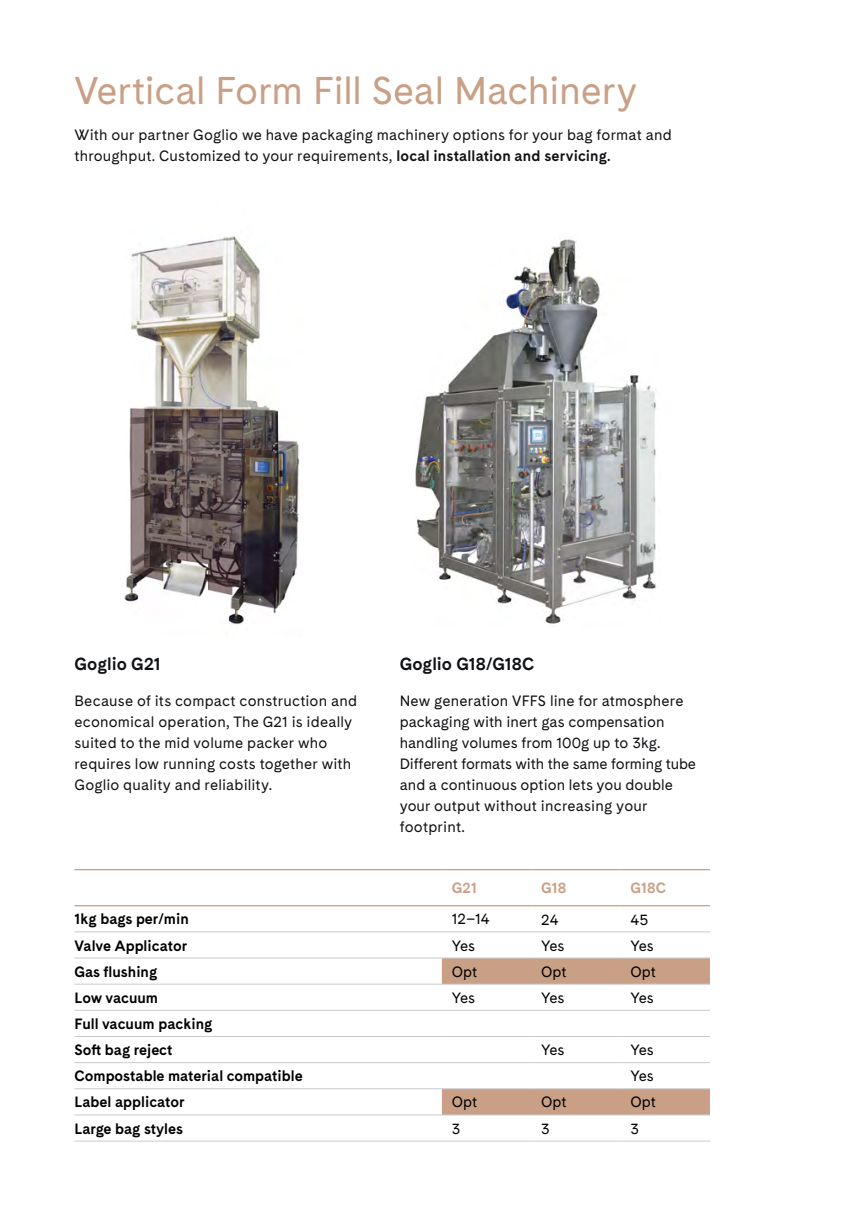
<style>
.page{position:relative;width:854px;height:1216px;background:#fff}
.page>*{position:absolute;margin:0;border:0;box-sizing:border-box;transform-origin:0 0}
.t1{font:38.5px "Cadiz";letter-spacing:-.005em;color:#c9a085}
.t2{font:700 17.5px "Cadiz";color:#0f1114}
.t3{font:14.88px/21px "Cadiz";letter-spacing:.01em;color:#0f1114}
.t4{font:700 14.88px/26.1px "Cadiz";color:#000}
.t5{font:14.88px "Cadiz";color:#000}
.t6{font:700 14.88px "Cadiz";color:#c9a085}
.s1{font-weight:700}
</style>
<div class="page">
<hr style="left:853px;top:0;width:1px;height:1215px;background:#c9a085">
<svg style="left:441px;top:958px;width:268px;height:156px"></svg>
<hr style="left:74px;top:931px;width:367px;height:1px;background:#cacacd">
<hr style="left:441px;top:931px;width:90px;height:1px;background:#cacacd">
<hr style="left:531px;top:931px;width:89px;height:1px;background:#cacacd">
<hr style="left:620px;top:931px;width:89px;height:1px;background:#cacacd">
<hr style="left:74px;top:957px;width:367px;height:1px;background:#cacacd">
<hr style="left:441px;top:957px;width:90px;height:1px;background:#cacacd">
<hr style="left:531px;top:957px;width:89px;height:1px;background:#cacacd">
<hr style="left:620px;top:957px;width:89px;height:1px;background:#cacacd">
<hr style="left:74px;top:983px;width:367px;height:1px;background:#cacacd">
<hr style="left:441px;top:983px;width:90px;height:1px;background:#cacacd">
<hr style="left:531px;top:983px;width:89px;height:1px;background:#cacacd">
<hr style="left:620px;top:983px;width:89px;height:1px;background:#cacacd">
<hr style="left:74px;top:1009px;width:367px;height:1px;background:#cacacd">
<hr style="left:441px;top:1009px;width:90px;height:1px;background:#cacacd">
<hr style="left:531px;top:1009px;width:89px;height:1px;background:#cacacd">
<hr style="left:620px;top:1009px;width:89px;height:1px;background:#cacacd">
<hr style="left:74px;top:1036px;width:367px;height:1px;background:#cacacd">
<hr style="left:441px;top:1036px;width:90px;height:1px;background:#cacacd">
<hr style="left:531px;top:1036px;width:89px;height:1px;background:#cacacd">
<hr style="left:620px;top:1036px;width:89px;height:1px;background:#cacacd">
<hr style="left:74px;top:1062px;width:367px;height:1px;background:#cacacd">
<hr style="left:441px;top:1062px;width:90px;height:1px;background:#cacacd">
<hr style="left:531px;top:1062px;width:89px;height:1px;background:#cacacd">
<hr style="left:620px;top:1062px;width:89px;height:1px;background:#cacacd">
<hr style="left:74px;top:1088px;width:367px;height:1px;background:#cacacd">
<hr style="left:441px;top:1088px;width:90px;height:1px;background:#cacacd">
<hr style="left:531px;top:1088px;width:89px;height:1px;background:#cacacd">
<hr style="left:620px;top:1088px;width:89px;height:1px;background:#cacacd">
<hr style="left:74px;top:1114px;width:367px;height:1px;background:#cacacd">
<hr style="left:441px;top:1114px;width:90px;height:1px;background:#cacacd">
<hr style="left:531px;top:1114px;width:89px;height:1px;background:#cacacd">
<hr style="left:620px;top:1114px;width:89px;height:1px;background:#cacacd">
<hr style="left:74px;top:1140px;width:367px;height:1px;background:#cacacd">
<hr style="left:441px;top:1140px;width:90px;height:1px;background:#cacacd">
<hr style="left:531px;top:1140px;width:89px;height:1px;background:#cacacd">
<hr style="left:620px;top:1140px;width:89px;height:1px;background:#cacacd">
<hr style="left:74px;top:869px;width:367px;height:1px;background:#c9a085">
<hr style="left:441px;top:869px;width:90px;height:1px;background:#c9a085">
<hr style="left:531px;top:869px;width:89px;height:1px;background:#c9a085">
<hr style="left:620px;top:869px;width:89px;height:1px;background:#c9a085">
<hr style="left:74px;top:905px;width:367px;height:1px;background:#c9a085">
<hr style="left:441px;top:905px;width:90px;height:1px;background:#c9a085">
<hr style="left:531px;top:905px;width:89px;height:1px;background:#c9a085">
<hr style="left:620px;top:905px;width:89px;height:1px;background:#c9a085">
<img style="left:124px;top:236px;width:176px;height:388px">
<img style="left:415px;top:239px;width:243px;height:385px">
<h1 class="t1" style="left:74px;top:67px;width:563px">Vertical Form Fill Seal Machinery</h1>
<p class="t3" style="left:74px;top:125px;width:598px">With our partner Goglio we have packaging machinery options for your bag format and throughput. Customized to your requirements, <span class="s1">local installation and servicing.</span></p>
<p class="t2" style="left:74px;top:653px;width:88px">Goglio G21</p>
<p class="t3" style="left:74px;top:691px;width:284px">Because of its compact construction and economical operation, The G21 is ideally suited to the mid volume packer who requires low running costs together with Goglio quality and reliability.</p>
<p class="t2" style="left:399px;top:653px;width:136px">Goglio G18/G18C</p>
<p class="t3" style="left:399px;top:691px;width:298px">New generation VFFS line for atmosphere packaging with inert gas compensation handling volumes from 100g up to 3kg.<br>Different formats with the same forming tube and a continuous option lets you double your output without increasing your footprint.</p>
<p class="t6" style="left:451px;top:879px;width:27px">G21</p>
<p class="t6" style="left:541px;top:879px;width:27px">G18</p>
<p class="t6" style="left:630px;top:879px;width:37px">G18C</p>
<p class="t4" style="left:74px;top:907px;width:116px">1kg bags per/min</p>
<p class="t5" style="left:451px;top:910px;width:39px">12–14</p>
<p class="t5" style="left:541px;top:910px;width:19px">24</p>
<p class="t5" style="left:630px;top:910px;width:19px">45</p>
<p class="t4" style="left:74px;top:933px;width:114px">Valve Applicator</p>
<p class="t5" style="left:451px;top:936px;width:25px">Yes</p>
<p class="t5" style="left:541px;top:936px;width:25px">Yes</p>
<p class="t5" style="left:630px;top:936px;width:25px">Yes</p>
<p class="t4" style="left:74px;top:959px;width:84px">Gas flushing</p>
<p class="t5" style="left:451px;top:962px;width:27px">Opt</p>
<p class="t5" style="left:541px;top:962px;width:27px">Opt</p>
<p class="t5" style="left:630px;top:962px;width:27px">Opt</p>
<p class="t4" style="left:74px;top:985px;width:85px">Low vacuum</p>
<p class="t5" style="left:451px;top:988px;width:25px">Yes</p>
<p class="t5" style="left:541px;top:988px;width:25px">Yes</p>
<p class="t5" style="left:630px;top:988px;width:25px">Yes</p>
<p class="t4" style="left:74px;top:1011px;width:139px">Full vacuum packing<br>Soft bag reject</p>
<p class="t5" style="left:541px;top:1040px;width:25px">Yes</p>
<p class="t5" style="left:630px;top:1040px;width:25px">Yes</p>
<p class="t4" style="left:74px;top:1064px;width:230px">Compostable material compatible</p>
<p class="t5" style="left:630px;top:1067px;width:25px">Yes</p>
<p class="t4" style="left:74px;top:1090px;width:112px">Label applicator</p>
<p class="t5" style="left:451px;top:1093px;width:27px">Opt</p>
<p class="t5" style="left:541px;top:1093px;width:27px">Opt</p>
<p class="t5" style="left:630px;top:1093px;width:27px">Opt</p>
<p class="t4" style="left:74px;top:1116px;width:110px">Large bag styles</p>
<p class="t5" style="left:451px;top:1119px;width:10px">3</p>
<p class="t5" style="left:541px;top:1119px;width:10px">3</p>
<p class="t5" style="left:630px;top:1119px;width:10px">3</p>
</div>
